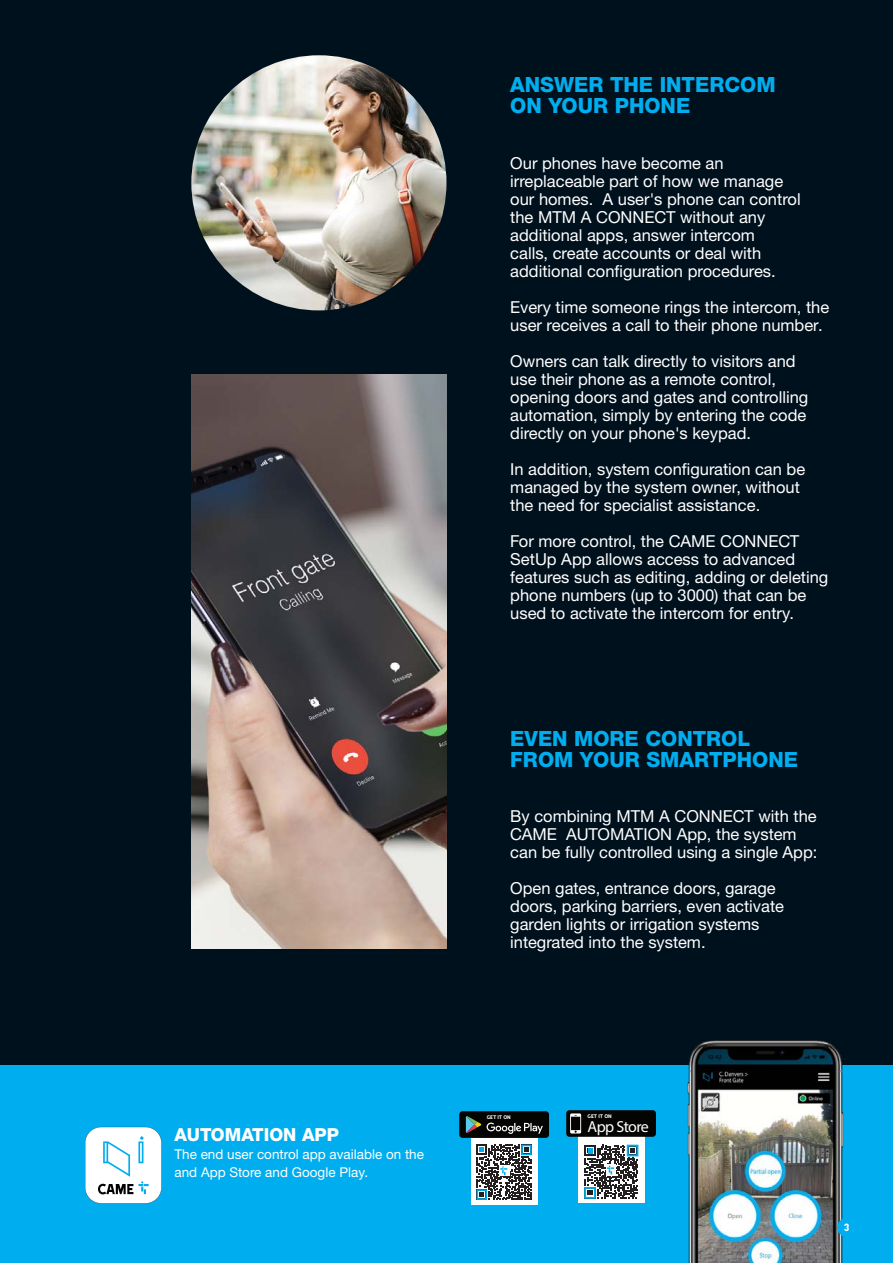
<style>
.page{position:relative;width:893px;height:1263px;background:#fff}
.page>*{position:absolute;margin:0;border:0;box-sizing:border-box;transform-origin:0 0}
.t1{font:800 21px/21px "Helvetica Neue LTW1 G";color:#00aeef}
.t2{font:800 18px "Helvetica Neue LTW1 G";color:#fff}
.t3{font:16.5px/18px "Helvetica Neue LTW1 G";color:#fff}
.t4{font:15.9px "Myriad";letter-spacing:-.04em;color:#fff}
.t5{font:13.5px/18px "Helvetica Neue LTW1 G";color:#fff}
.t6{font:12px "Came Type";color:#fff}
.t7{font:6px "Came Type";letter-spacing:-.025em;color:#fff}
</style>
<div class="page">
<div style="left:0;top:1064px;width:893px;height:199px;background:#00aeef"></div>
<div style="left:0;top:0;width:893px;height:1064px;background:#00111e"></div>
<img style="left:191px;top:374px;width:255px;height:574px">
<img style="left:191px;top:55px;width:255px;height:255px;border-radius:128px">
<svg style="left:85px;top:1127px;width:77px;height:76px;background:#daebf2"></svg>
<div style="left:578px;top:1136px;width:67px;height:67px;background:#fff"></div>
<div style="left:566px;top:1110px;width:90px;height:27px;background:#040503;border-radius:3px"></div>
<svg style="left:570px;top:1113px;width:11px;height:20px"></svg>
<div style="left:471px;top:1138px;width:67px;height:67px;background:#fff"></div>
<div style="left:459px;top:1111px;width:90px;height:27px;background:#040503;border-radius:3px"></div>
<svg style="left:487px;top:1122px;width:56px;height:12px"></svg>
<svg style="left:466px;top:1116px;width:15px;height:17px"></svg>
<svg style="left:477px;top:1145px;width:55px;height:55px"></svg>
<svg style="left:584px;top:1145px;width:54px;height:53px"></svg>
<div style="left:584px;top:1187px;width:12px;height:12px;border:2px solid #00aeef"></div>
<img style="left:664px;top:1040px;width:197px;height:223px">
<div style="left:837px;top:1218px;width:19px;height:19px;background:#00aeef;border-radius:50%"></div>
<p class="t1" style="left:510px;top:74px;width:267px">ANSWER THE INTERCOM<br>ON YOUR PHONE</p>
<p class="t3" style="left:510px;top:154px;width:292px">Our phones have become an irreplaceable part of how we manage our homes. A user's phone can control the MTM A CONNECT without any additional apps, answer intercom<br>calls, create accounts or deal with additional configuration procedures.</p>
<p class="t3" style="left:510px;top:298px;width:320px">Every time someone rings the intercom, the user receives a call to their phone number.</p>
<p class="t3" style="left:510px;top:352px;width:300px">Owners can talk directly to visitors and use their phone as a remote control, opening doors and gates and controlling automation, simply by entering the code directly on your phone's keypad.</p>
<p class="t3" style="left:510px;top:460px;width:296px">In addition, system configuration can be managed by the system owner, without the need for specialist assistance.</p>
<p class="t3" style="left:510px;top:532px;width:320px">For more control, the CAME CONNECT SetUp App allows access to advanced features such as editing, adding or deleting phone numbers (up to 3000) that can be used to activate the intercom for entry.</p>
<p class="t1" style="left:510px;top:728px;width:289px">EVEN MORE CONTROL<br>FROM YOUR SMARTPHONE</p>
<p class="t3" style="left:510px;top:807px;width:309px">By combining MTM A CONNECT with the<br>CAME AUTOMATION App, the system can be fully controlled using a single App:</p>
<p class="t3" style="left:510px;top:879px;width:275px">Open gates, entrance doors, garage doors, parking barriers, even activate garden lights or irrigation systems integrated into the system.</p>
<p class="t2" style="left:174px;top:1124px;width:166px">AUTOMATION APP</p>
<p class="t5" style="left:174px;top:1145px;width:251px">The end user control app available on the and App Store and Google Play.</p>
<p class="t7" style="left:487px;top:1113px;width:26px">GET IT ON</p>
<p class="t7" style="left:588px;top:1112px;width:26px">GET IT ON</p>
<p class="t4" style="left:588px;top:1116px;width:63px">App Store</p>
<p class="t6" style="left:844px;top:1221px;width:7px">3</p>
</div>
